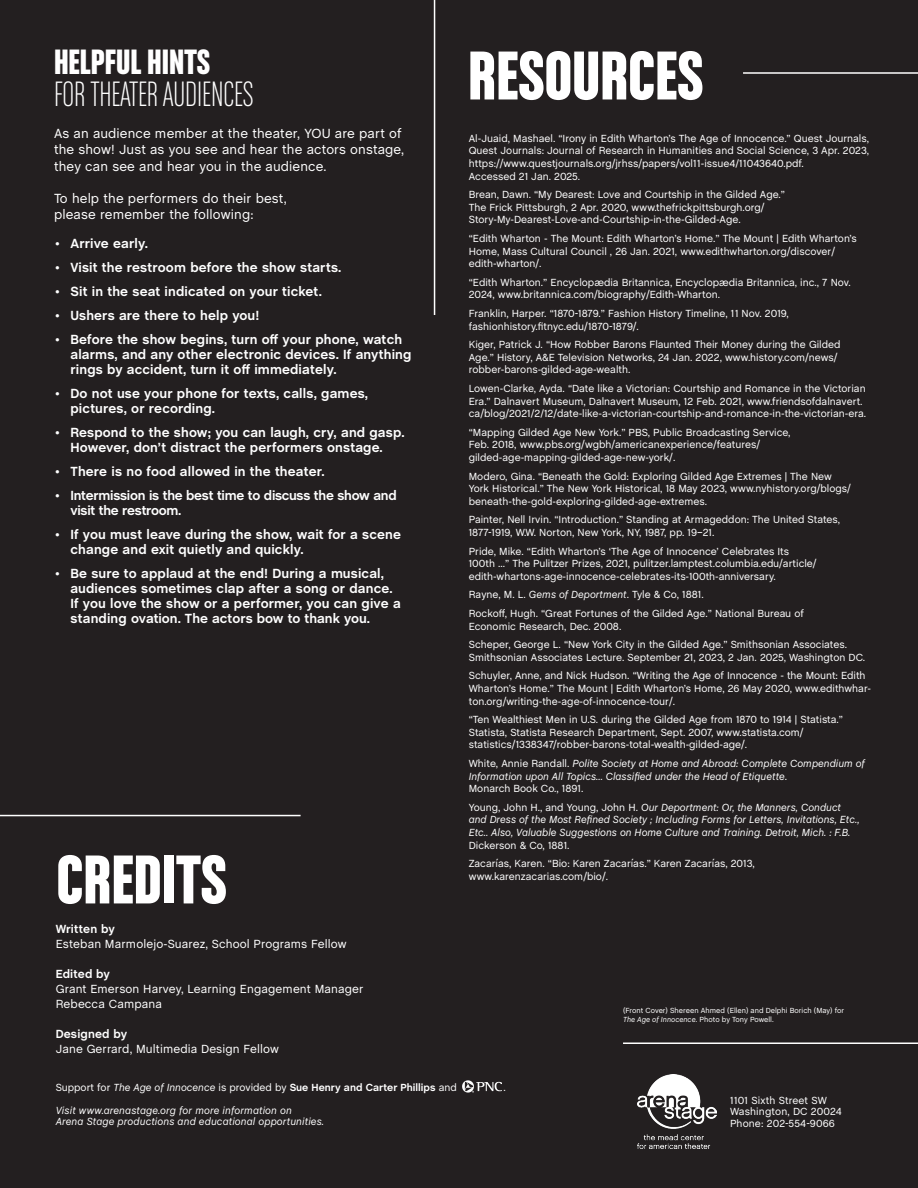
<style>
.page{position:relative;width:918px;height:1188px;background:#231f20}
.page>*{position:absolute;margin:0;border:0;box-sizing:border-box;transform-origin:0 0}
.Show_Title{font:73.5px "Chalet Comprime Hong Kong Eighty";color:#fff}
.Show_Title-2{font:37.5px "Chalet Comprime Milan Eighty";color:#fff}
.Show_Title-3{font:37.5px "Chalet Comprime Hong Kong Eighty";color:#fff}
.t1{font:700 13.5px/15px "Chalet";letter-spacing:.01em;color:#fff}
.Show_Title-4{font:13.5px/16.2px "Chalet";letter-spacing:.01em;color:#fff}
.t2{font:700 13.5px/15px "Chalet";letter-spacing:-.02em;color:#fff}
.Paragraph_Style_1{font:12px "Chalet";letter-spacing:.01em;color:#fff}
.Paragraph_Style_1-2{font:700 12px "Chalet";letter-spacing:.01em;color:#fff}
.Body_Copy{font:10.5px/12.6px "Chalet";color:#fff}
.Body_Copy-2{font:italic 10.5px/12.6px "Chalet";color:#fff}
.Show_Dates{font:italic 10.5px/11.6px "Chalet";letter-spacing:.01em;color:#fff}
.Show_Dates-2{font:10.5px "Chalet";letter-spacing:.01em;color:#fff}
.t3{font:7.5px/9px "Chalet";color:#fff}
.s1{font-style:italic}
.s2{font-style:normal}
.s3{font-weight:700}
</style>
<div class="page">
<hr style="left:623px;top:1042px;width:295px;height:2px;background:#fff">
<hr style="left:0;top:815px;width:301px;height:1px;background:#fff">
<hr style="left:434px;top:0;width:1px;height:315px;background:#fff">
<hr style="left:743px;top:72px;width:175px;height:2px;background:#fff">
<img style="left:637px;top:1075px;width:80px;height:73px">
<svg style="left:462px;top:1080px;width:40px;height:13px"></svg>
<p class="Show_Title-3" style="left:54px;top:40px;width:158px">HELPFUL HINTS</p>
<p class="Show_Title-2" style="left:54px;top:74px;width:201px">FOR THEATER AUDIENCES</p>
<p class="Show_Title-4" style="left:54px;top:126px;width:352px">As an audience member at the theater, YOU are part of the show! Just as you see and hear the actors onstage, they can see and hear you in the audience.</p>
<p class="Show_Title-4" style="left:54px;top:190px;width:234px">To help the performers do their best, please remember the following:</p>
<p class="t1" style="left:56px;top:236px;width:94px">• Arrive early.</p>
<p class="t1" style="left:56px;top:260px;width:287px">• Visit the restroom before the show starts.</p>
<p class="t1" style="left:56px;top:284px;width:268px">• Sit in the seat indicated on your ticket.</p>
<p class="t1" style="left:56px;top:308px;width:205px">• Ushers are there to help you!</p>
<p class="t1" style="left:70px;top:332px;width:343px;text-indent:-15px">• Before the show begins, turn off your phone, watch alarms, and any other electronic devices. If anything rings by accident, turn it off immediately.</p>
<p class="t1" style="left:70px;top:386px;width:299px;text-indent:-15px">• Do not use your phone for texts, calls, games, pictures, or recording.</p>
<p class="t1" style="left:56px;top:425px;width:351px;text-align:center">• Respond to the show; you can laugh, cry, and gasp.<br>However, don’t distract the performers onstage.</p>
<p class="t1" style="left:56px;top:464px;width:271px">• There is no food allowed in the theater.</p>
<p class="t2" style="left:70px;top:488px;width:328px;text-indent:-15px">• Intermission is the best time to discuss the show and visit the restroom.</p>
<p class="t1" style="left:70px;top:527px;width:332px;text-indent:-15px">• If you must leave during the show, wait for a scene change and exit quietly and quickly.</p>
<p class="t1" style="left:70px;top:566px;width:332px;text-indent:-15px">• Be sure to applaud at the end! During a musical, audiences sometimes clap after a song or dance.<br>If you love the show or a performer, you can give a standing ovation. The actors bow to thank you.</p>
<p class="Show_Title" style="left:468px;top:32px;width:237px">RESOURCES</p>
<p class="Body_Copy" style="left:469px;top:132px;width:402px">Al-Juaid, Mashael. “Irony in Edith Wharton’s The Age of Innocence.” Quest Journals, Quest Journals: Journal of Research in Humanities and Social Science, 3 Apr. 2023, https://www.questjournals.org/jrhss/papers/vol11-issue4/11043640.pdf.<br>Accessed 21 Jan. 2025.</p>
<p class="Body_Copy" style="left:469px;top:189px;width:318px">Brean, Dawn. “My Dearest: Love and Courtship in the Gilded Age.”<br>The Frick Pittsburgh, 2 Apr. 2020, www.thefrickpittsburgh.org/<br>Story-My-Dearest-Love-and-Courtship-in-the-Gilded-Age.</p>
<p class="Body_Copy" style="left:469px;top:232px;width:390px">“Edith Wharton - The Mount: Edith Wharton’s Home.” The Mount | Edith Wharton’s<br>Home, Mass Cultural Council , 26 Jan. 2021, www.edithwharton.org/discover/ edith-wharton/.</p>
<p class="Body_Copy" style="left:469px;top:276px;width:384px">“Edith Wharton.” Encyclopædia Britannica, Encyclopædia Britannica, inc., 7 Nov.<br>2024, www.britannica.com/biography/Edith-Wharton.</p>
<p class="Body_Copy" style="left:469px;top:307px;width:322px">Franklin, Harper. “1870-1879.” Fashion History Timeline, 11 Nov. 2019, fashionhistory.fitnyc.edu/1870-1879/.</p>
<p class="Body_Copy" style="left:469px;top:339px;width:373px">Kiger, Patrick J. “How Robber Barons Flaunted Their Money during the Gilded<br>Age.” History, A&amp;E Television Networks, 24 Jan. 2022, www.history.com/news/ robber-barons-gilded-age-wealth.</p>
<p class="Body_Copy" style="left:469px;top:382px;width:399px">Lowen-Clarke, Ayda. “Date like a Victorian: Courtship and Romance in the Victorian<br>Era.” Dalnavert Museum, Dalnavert Museum, 12 Feb. 2021, www.friendsofdalnavert. ca/blog/2021/2/12/date-like-a-victorian-courtship-and-romance-in-the-victorian-era.</p>
<p class="Body_Copy" style="left:469px;top:426px;width:323px">“Mapping Gilded Age New York.” PBS, Public Broadcasting Service,<br>Feb. 2018, www.pbs.org/wgbh/americanexperience/features/ gilded-age-mapping-gilded-age-new-york/.</p>
<p class="Body_Copy" style="left:469px;top:470px;width:384px">Modero, Gina. “Beneath the Gold: Exploring Gilded Age Extremes | The New<br>York Historical.” The New York Historical, 18 May 2023, www.nyhistory.org/blogs/ beneath-the-gold-exploring-gilded-age-extremes.</p>
<p class="Body_Copy" style="left:469px;top:514px;width:373px">Painter, Nell Irvin. “Introduction.” Standing at Armageddon: The United States,<br>1877-1919, W.W. Norton, New York, NY, 1987, pp. 19–21.</p>
<p class="Body_Copy" style="left:469px;top:545px;width:349px">Pride, Mike. “Edith Wharton’s ‘The Age of Innocence’ Celebrates Its<br>100th ...” The Pulitzer Prizes, 2021, pulitzer.lamptest.columbia.edu/article/ edith-whartons-age-innocence-celebrates-its-100th-anniversary.</p>
<p class="Body_Copy" style="left:469px;top:589px;width:236px">Rayne, M. L. <span class="s1">Gems of Deportment</span>. Tyle &amp; Co, 1881.</p>
<p class="Body_Copy" style="left:469px;top:607px;width:337px">Rockoff, Hugh. “Great Fortunes of the Gilded Age.” National Bureau of<br>Economic Research, Dec. 2008.</p>
<p class="Body_Copy" style="left:469px;top:639px;width:398px">Scheper, George L. “New York City in the Gilded Age.” Smithsonian Associates.<br>Smithsonian Associates Lecture. September 21, 2023, 2 Jan. 2025, Washington DC.</p>
<p class="Body_Copy" style="left:469px;top:670px;width:404px">Schuyler, Anne, and Nick Hudson. “Writing the Age of Innocence - the Mount: Edith<br>Wharton’s Home.” The Mount | Edith Wharton’s Home, 26 May 2020, www.edithwhar&shy;ton.org/writing-the-age-of-innocence-tour/.</p>
<p class="Body_Copy" style="left:469px;top:714px;width:376px">“Ten Wealthiest Men in U.S. during the Gilded Age from 1870 to 1914 | Statista.”<br>Statista, Statista Research Department, Sept. 2007, www.statista.com/ statistics/1338347/robber-barons-total-wealth-gilded-age/.</p>
<p class="Body_Copy-2" style="left:469px;top:757px;width:398px"><span class="s2">White, Annie Randall.</span> Polite Society at Home and Abroad: Complete Compendium of<br>Information upon All Topics... Classified under the Head of Etiquette<span class="s2">.<br>Monarch Book Co., 1891.</span></p>
<p class="Body_Copy-2" style="left:469px;top:801px;width:392px"><span class="s2">Young, John H., and Young, John H.</span> Our Deportment: Or, the Manners, Conduct and Dress of the Most Refined Society ; Including Forms for Letters, Invitations, Etc., Etc.. Also, Valuable Suggestions on Home Culture and Training. Detroit, Mich. : F.B.<br><span class="s2">Dickerson &amp; Co, 1881.</span></p>
<p class="Body_Copy" style="left:469px;top:858px;width:288px">Zacarías, Karen. “Bio: Karen Zacarías.” Karen Zacarías, 2013, www.karenzacarias.com/bio/.</p>
<p class="Show_Title" style="left:57px;top:836px;width:172px">CREDITS</p>
<p class="Paragraph_Style_1-2" style="left:56px;top:922px;width:61px">Written by</p>
<p class="Paragraph_Style_1" style="left:56px;top:937px;width:292px">Esteban Marmolejo-Suarez, School Programs Fellow</p>
<p class="Paragraph_Style_1-2" style="left:56px;top:967px;width:56px">Edited by</p>
<p class="Paragraph_Style_1" style="left:56px;top:982px;width:309px">Grant Emerson Harvey, Learning Engagement Manager</p>
<p class="Paragraph_Style_1" style="left:56px;top:997px;width:108px">Rebecca Campana</p>
<p class="Paragraph_Style_1-2" style="left:56px;top:1027px;width:73px">Designed by</p>
<p class="Paragraph_Style_1" style="left:56px;top:1042px;width:225px">Jane Gerrard, Multimedia Design Fellow</p>
<p class="Body_Copy" style="left:56px;top:1081px;width:403px">Support for <span class="s1">The Age of Innocence</span> is provided by <span class="s3">Sue Henry and Carter Phillips</span> and</p>
<p class="Body_Copy" style="left:503px;top:1081px;width:4px">.</p>
<p class="Show_Dates" style="left:56px;top:1105px;width:270px">Visit www.arenastage.org for more information on<br>Arena Stage productions and educational opportunities.</p>
<p class="t3" style="left:623px;top:1006px;width:223px">(Front Cover) Shereen Ahmed (Ellen) and Delphi Borich (May) for<br><span class="s1">The Age of Innocence</span>. Photo by Tony Powell.</p>
<p class="Show_Dates-2" style="left:730px;top:1094px;width:98px">1101 Sixth Street SW</p>
<p class="Show_Dates-2" style="left:730px;top:1106px;width:113px">Washington, DC 20024</p>
<p class="Show_Dates-2" style="left:730px;top:1117px;width:106px">Phone: 202-554-9066</p>
</div>
